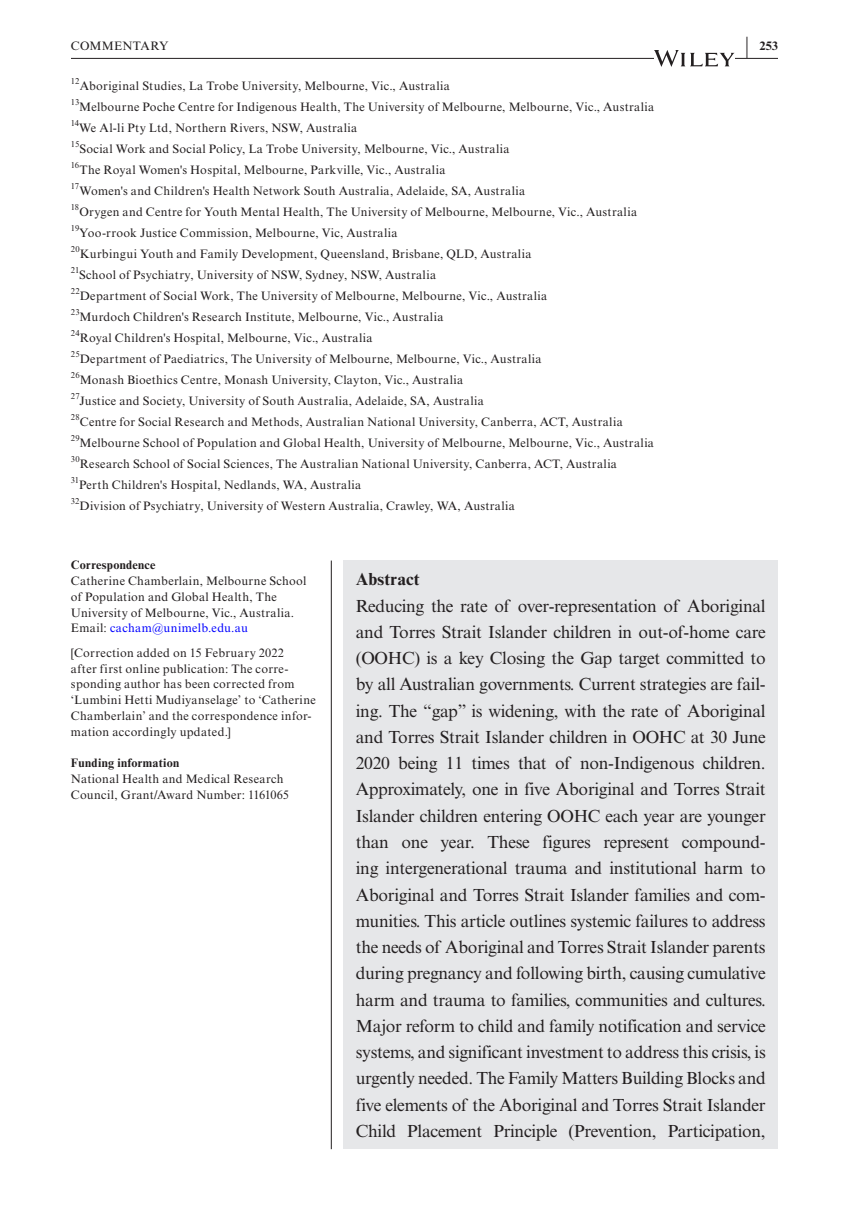
<style>
.page{position:relative;width:849px;height:1221px;background:#fff}
.page>*{position:absolute;margin:0;border:0;box-sizing:border-box;transform-origin:0 0}
.t1{font:700 23.62px "Times New Roman MT Std";color:#231f20;scale:.36 1}
.t2{font:17.5px/26.2px "Times New Roman MT Std";letter-spacing:-.015em;color:#231f20;text-align:justify}
.t3{font:700 17.5px "Times New Roman MT Std";letter-spacing:.005em;color:#231f20}
.t4{font:12.25px/21px "Times New Roman MT Std";letter-spacing:.025em;color:#231f20}
.t5{font:700 12.25px "Times New Roman MT Std";letter-spacing:.02em;color:#231f20}
.s1{color:#00f}
</style>
<div class="page">
<hr style="left:71px;top:58px;width:706px;height:1px;background:#231f20">
<svg style="left:653px;top:50px;width:81px;height:17px"></svg>
<div style="left:343px;top:560px;width:434px;height:589px;background:#e6e7e9"></div>
<hr style="left:331px;top:560px;width:1px;height:589px;background:#231f20">
<h1 class="t1" style="left:746px;top:31px;width:7px">|</h1>
<p class="t4" style="left:71px;top:35px;width:99px">COMMENTARY</p>
<p class="t5" style="left:759px;top:38px;width:20px">253</p>
<p class="t4" style="left:71px;top:75px;width:584px"><sup>12</sup>Aboriginal Studies, La Trobe University, Melbourne, Vic., Australia<br><sup>13</sup>Melbourne Poche Centre for Indigenous Health, The University of Melbourne, Melbourne, Vic., Australia <sup>14</sup>We Al-li Pty Ltd, Northern Rivers, NSW, Australia<br><sup>15</sup>Social Work and Social Policy, La Trobe University, Melbourne, Vic., Australia<br><sup>16</sup>The Royal Women's Hospital, Melbourne, Parkville, Vic., Australia<br><sup>17</sup>Women's and Children's Health Network South Australia, Adelaide, SA, Australia<br><sup>18</sup>Orygen and Centre for Youth Mental Health, The University of Melbourne, Melbourne, Vic., Australia <sup>19</sup>Yoo-rrook Justice Commission, Melbourne, Vic, Australia<br><sup>20</sup>Kurbingui Youth and Family Development, Queensland, Brisbane, QLD, Australia<br><sup>21</sup>School of Psychiatry, University of NSW, Sydney, NSW, Australia<br><sup>22</sup>Department of Social Work, The University of Melbourne, Melbourne, Vic., Australia<br><sup>23</sup>Murdoch Children's Research Institute, Melbourne, Vic., Australia<br><sup>24</sup>Royal Children's Hospital, Melbourne, Vic., Australia<br><sup>25</sup>Department of Paediatrics, The University of Melbourne, Melbourne, Vic., Australia<br><sup>26</sup>Monash Bioethics Centre, Monash University, Clayton, Vic., Australia<br><sup>27</sup>Justice and Society, University of South Australia, Adelaide, SA, Australia<br><sup>28</sup>Centre for Social Research and Methods, Australian National University, Canberra, ACT, Australia <sup>29</sup>Melbourne School of Population and Global Health, University of Melbourne, Melbourne, Vic., Australia <sup>30</sup>Research School of Social Sciences, The Australian National University, Canberra, ACT, Australia <sup>31</sup>Perth Children's Hospital, Nedlands, WA, Australia<br><sup>32</sup>Division of Psychiatry, University of Western Australia, Crawley, WA, Australia</p>
<p class="t5" style="left:71px;top:557px;width:86px">Correspondence</p>
<p class="t4" style="left:71px;top:573px;width:237px;line-height:15.8px">Catherine Chamberlain, Melbourne School of Population and Global Health, The University of Melbourne, Vic., Australia.<br>Email: <span class="s1">cacham@unimelb.edu.au</span></p>
<p class="t4" style="left:71px;top:645px;width:246px;line-height:15.8px">[Correction added on 15 February 2022<br>after first online publication: The corre&shy;sponding author has been corrected from ‘Lumbini Hetti Mudiyanselage’ to ‘Catherine Chamberlain’ and the correspondence infor&shy;mation accordingly updated.]</p>
<p class="t5" style="left:71px;top:755px;width:110px">Funding information</p>
<p class="t4" style="left:71px;top:771px;width:219px;line-height:15.8px">National Health and Medical Research<br>Council, Grant/Award Number: 1161065</p>
<h2 class="t3" style="left:356px;top:568px;width:65px">Abstract</h2>
<p class="t2" style="left:356px;top:592px;width:411px">Reducing the rate of over-representation of Aboriginal and Torres Strait Islander children in out-of-home care (OOHC) is a key Closing the Gap target committed to by all Australian governments. Current strategies are fail&shy;ing. The “gap” is widening, with the rate of Aboriginal and Torres Strait Islander children in OOHC at 30 June 2020 being 11 times that of non-Indigenous children.<br>Approximately, one in five Aboriginal and Torres Strait Islander children entering OOHC each year are younger than one year. These figures represent compound&shy;ing intergenerational trauma and institutional harm to Aboriginal and Torres Strait Islander families and com&shy;munities. This article outlines systemic failures to address the needs of Aboriginal and Torres Strait Islander parents during pregnancy and following birth, causing cumulative harm and trauma to families, communities and cultures.<br>Major reform to child and family notification and service systems, and significant investment to address this crisis, is urgently needed. The Family Matters Building Blocks and five elements of the Aboriginal and Torres Strait Islander Child Placement Principle (Prevention, Participation,</p>
</div>
